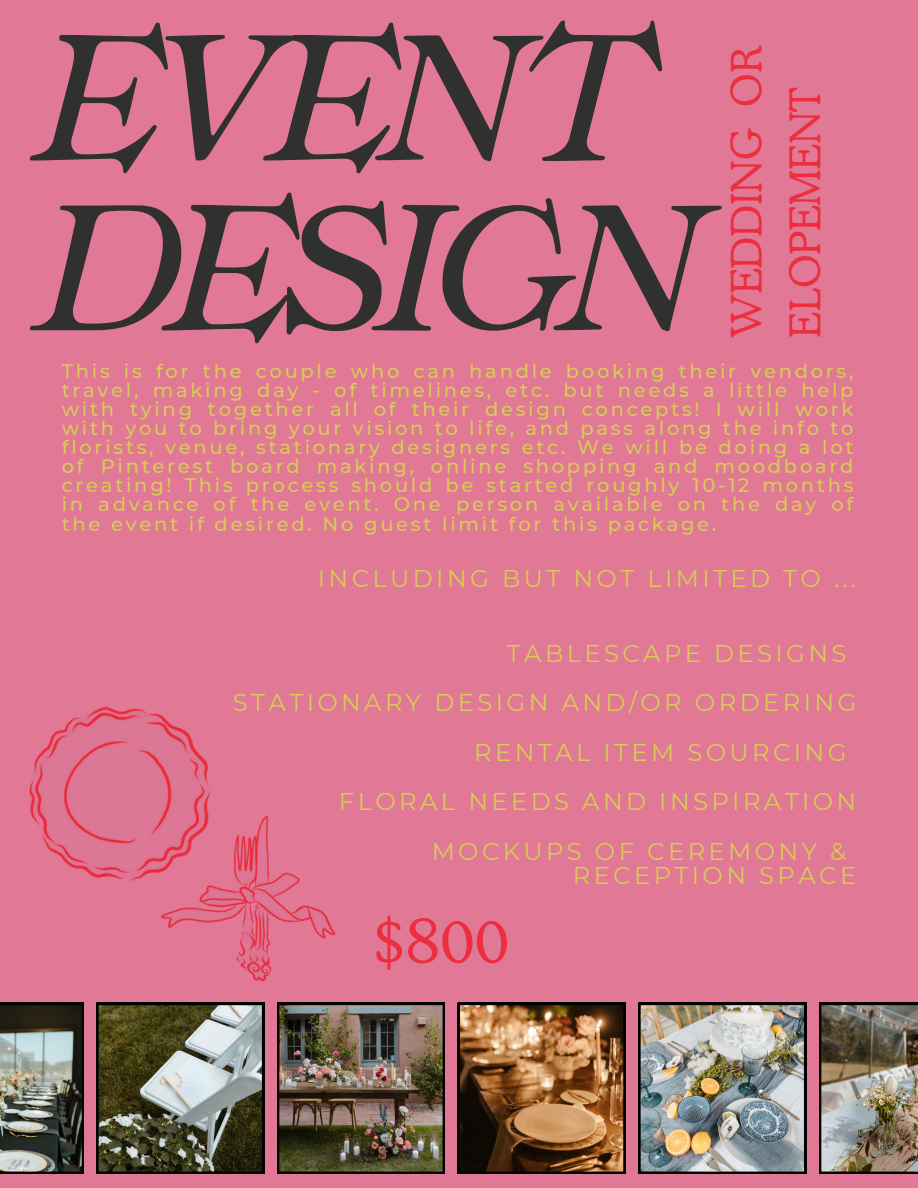
<style>
.page{position:relative;width:918px;height:1188px;background:#e07896}
.page>*{position:absolute;margin:0;border:0;box-sizing:border-box;transform-origin:0 0}
.t1{font:198.6px/169.9px "Ten Pounds";letter-spacing:-.07em;color:#303030}
.t2{font:300 64.2px "Cooper BT";color:#ec2e3e}
.t3{font:300 42px/58.5px "Cooper BT";color:#ec2e3e}
.t4{font:24.3px/24.8px "Montserrat";letter-spacing:.14em;color:#d8cb55}
.t5{font:500 19.5px/19.2px "Montserrat";letter-spacing:.14em;color:#d8cb55;text-align:justify}
</style>
<div class="page">
<svg style="left:96px;top:1003px;width:168px;height:171px;background:#666856"></svg>
<img style="left:277px;top:1003px;width:168px;height:171px">
<svg style="left:458px;top:1003px;width:167px;height:171px;background:#845b36"></svg>
<img style="left:638px;top:1003px;width:168px;height:171px">
<img style="left:819px;top:1003px;width:99px;height:171px">
<img style="left:0;top:1003px;width:84px;height:171px">
<img style="left:5px;top:706px;width:356px;height:297px">
<h4 class="t1" style="left:35px;top:7px;width:674px">EVENT<br>DESIGN</h4>
<p class="t3" style="left:717px;top:338px;width:294px;rotate:-90deg">WEDDING OR<br>ELOPEMENT</p>
<p class="t5" style="left:62px;top:361px;width:793px">This is for the couple who can handle booking their vendors, travel, making day - of timelines, etc. but needs a little help with tying together all of their design concepts! I will work with you to bring your vision to life, and pass along the info to florists, venue, stationary designers etc. We will be doing a lot of Pinterest board making, online shopping and moodboard creating! This process should be started roughly 10-12 months in advance of the event. One person available on the day of the event if desired. No guest limit for this package.</p>
<h2 class="t4" style="left:318px;top:566px;width:540px">INCLUDING BUT NOT LIMITED TO ...</h2>
<p class="t4" style="left:507px;top:640px;width:341px">TABLESCAPE DESIGNS</p>
<p class="t4" style="left:233px;top:690px;width:625px">STATIONARY DESIGN AND/OR ORDERING</p>
<p class="t4" style="left:474px;top:739px;width:374px">RENTAL ITEM SOURCING</p>
<p class="t4" style="left:339px;top:789px;width:519px">FLORAL NEEDS AND INSPIRATION</p>
<p class="t4" style="left:573px;top:838px;width:285px;text-indent:-141px">MOCKUPS OF CEREMONY &amp;<br>RECEPTION SPACE</p>
<h4 class="t2" style="left:371px;top:901px;width:139px">$800</h4>
</div>
